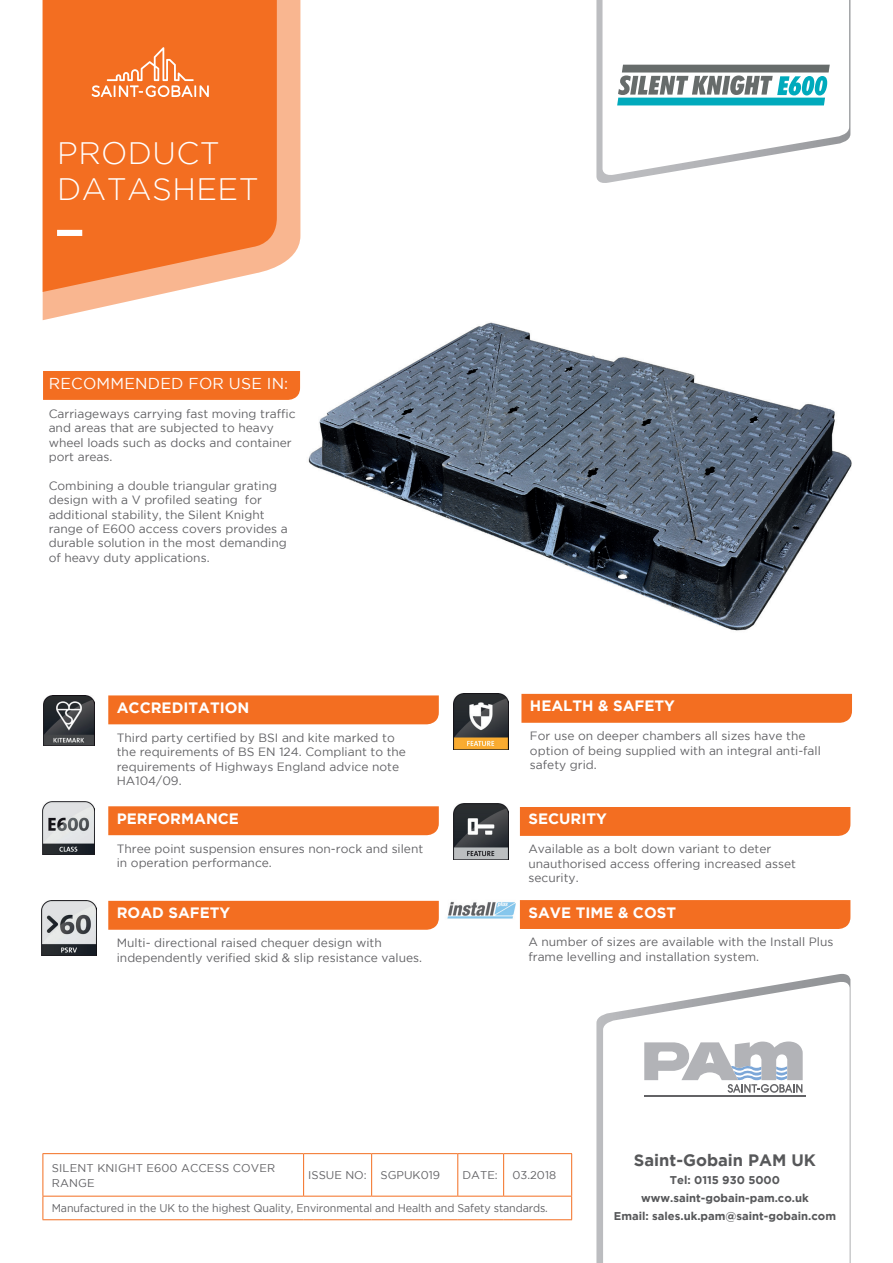
<style>
.page{position:relative;width:893px;height:1263px;background:#fff}
.page>*{position:absolute;margin:0;border:0;box-sizing:border-box;transform-origin:0 0}
.t1{font:300 30.9px/35.7px "Gotham";letter-spacing:.015em;color:#fff}
.t2{font:700 16.5px "Gotham";color:#57585a}
.t3{font:15.75px "Gotham";letter-spacing:.015em;color:#fff}
.t4{font:700 15px "Gotham";color:#fff}
.t5{font:12px/14.4px "Gotham";color:#636366}
.t6{font:11.25px "Gotham";letter-spacing:-.01em;color:#636366;scale:.95 1}
.t7{font:700 11.25px/18.1px "Gotham";color:#57585a;text-align:center}
.t8{font:11.25px/15px "Gotham";letter-spacing:.015em;color:#636366}
.t9{font:11.25px "Gotham";letter-spacing:-.01em;color:#636366}
</style>
<div class="page">
<svg style="left:596px;top:974px;width:254px;height:289px"></svg>
<svg style="left:603px;top:980px;width:247px;height:283px"></svg>
<img style="left:300px;top:322px;width:552px;height:309px">
<div style="left:43px;top:371px;width:257px;height:29px;background:#f36e21"></div>
<img style="left:44px;top:695px;width:50px;height:50px">
<img style="left:454px;top:694px;width:54px;height:55px">
<img style="left:447px;top:901px;width:69px;height:18px">
<svg style="left:644px;top:1041px;width:159px;height:52px"></svg>
<hr style="left:644px;top:1096px;width:162px;height:1px;background:#636366">
<div style="left:521px;top:694px;width:331px;height:29px;background:#f36e21"></div>
<div style="left:108px;top:695px;width:331px;height:29px;background:#f36e21"></div>
<div style="left:520px;top:900px;width:330px;height:29px;background:#f36e21"></div>
<div style="left:520px;top:807px;width:330px;height:29px;background:#f36e21"></div>
<div style="left:108px;top:901px;width:331px;height:29px;background:#f36e21"></div>
<svg style="left:43px;top:0;width:257px;height:320px"></svg>
<svg style="left:43px;top:0;width:234px;height:292px;background:#f3762d"></svg>
<svg style="left:92px;top:47px;width:117px;height:50px;background:#f48646"></svg>
<div style="left:57px;top:230px;width:25px;height:6px;background:#fff"></div>
<img style="left:453px;top:803px;width:56px;height:56px">
<div style="left:108px;top:806px;width:331px;height:29px;background:#f36e21"></div>
<img style="left:43px;top:802px;width:52px;height:52px">
<img style="left:42px;top:901px;width:54px;height:54px">
<svg style="left:596px;top:0;width:254px;height:183px"></svg>
<svg style="left:602px;top:0;width:247px;height:177px"></svg>
<hr style="left:43px;top:1153px;width:261px;height:1px;background:#f36e21">
<hr style="left:304px;top:1153px;width:68px;height:1px;background:#f36e21">
<hr style="left:372px;top:1153px;width:86px;height:1px;background:#f36e21">
<hr style="left:458px;top:1153px;width:46px;height:1px;background:#f36e21">
<hr style="left:504px;top:1153px;width:68px;height:1px;background:#f36e21">
<svg style="left:43px;top:1154px;width:529px;height:65px"></svg>
<hr style="left:304px;top:1196px;width:68px;height:1px;background:#f36e21">
<hr style="left:372px;top:1196px;width:86px;height:1px;background:#f36e21">
<hr style="left:458px;top:1196px;width:46px;height:1px;background:#f36e21">
<hr style="left:504px;top:1196px;width:68px;height:1px;background:#f36e21">
<hr style="left:43px;top:1219px;width:261px;height:1px;background:#f36e21">
<hr style="left:304px;top:1219px;width:68px;height:1px;background:#f36e21">
<hr style="left:372px;top:1219px;width:86px;height:1px;background:#f36e21">
<hr style="left:458px;top:1219px;width:46px;height:1px;background:#f36e21">
<hr style="left:504px;top:1219px;width:68px;height:1px;background:#f36e21">
<h1 class="t1" style="left:57px;top:135px;width:203px">PRODUCT<br>DATASHEET</h1>
<h3 class="t3" style="left:49px;top:375px;width:241px">RECOMMENDED FOR USE IN:</h3>
<p class="t5" style="left:49px;top:406px;width:248px">Carriageways carrying fast moving traffic and areas that are subjected to heavy wheel loads such as docks and container port areas.</p>
<p class="t5" style="left:49px;top:478px;width:241px">Combining a double triangular grating design with a V profiled seating for additional stability, the Silent Knight range of E600 access covers provides a durable solution in the most demanding of heavy duty applications.</p>
<p class="t4" style="left:117px;top:699px;width:134px">ACCREDITATION</p>
<p class="t5" style="left:117px;top:730px;width:291px">Third party certified by BSI and kite marked to the requirements of BS EN 124. Compliant to the requirements of Highways England advice note HA104/09.</p>
<p class="t4" style="left:117px;top:810px;width:124px">PERFORMANCE</p>
<p class="t5" style="left:117px;top:841px;width:308px">Three point suspension ensures non-rock and silent in operation performance.</p>
<p class="t4" style="left:117px;top:904px;width:115px">ROAD SAFETY</p>
<p class="t5" style="left:117px;top:935px;width:307px">Multi- directional raised chequer design with independently verified skid &amp; slip resistance values.</p>
<p class="t4" style="left:530px;top:697px;width:146px">HEALTH &amp; SAFETY</p>
<p class="t5" style="left:530px;top:728px;width:292px">For use on deeper chambers all sizes have the option of being supplied with an integral anti-fall safety grid.</p>
<p class="t4" style="left:528px;top:810px;width:80px">SECURITY</p>
<p class="t5" style="left:528px;top:842px;width:269px">Available as a bolt down variant to deter unauthorised access offering increased asset security.</p>
<p class="t4" style="left:528px;top:903px;width:149px">SAVE TIME &amp; COST</p>
<p class="t5" style="left:528px;top:935px;width:306px">A number of sizes are available with the Install Plus frame levelling and installation system.</p>
<p class="t8" style="left:52px;top:1160px;width:225px">SILENT KNIGHT E600 ACCESS COVER<br>RANGE</p>
<p class="t9" style="left:308px;top:1169px;width:133px">ISSUE NO: SGPUK019</p>
<p class="t9" style="left:462px;top:1169px;width:37px">DATE:</p>
<p class="t9" style="left:512px;top:1169px;width:45px">03.2018</p>
<p class="t6" style="left:52px;top:1202px;width:524px">Manufactured in the UK to the highest Quality, Environmental and Health and Safety standards.</p>
<h2 class="t2" style="left:634px;top:1150px;width:184px">Saint-Gobain PAM UK</h2>
<p class="t7" style="left:614px;top:1170px;width:224px">Tel: 0115 930 5000 www.saint-gobain-pam.co.uk<br>Email: sales.uk.pam@saint-gobain.com</p>
</div>
